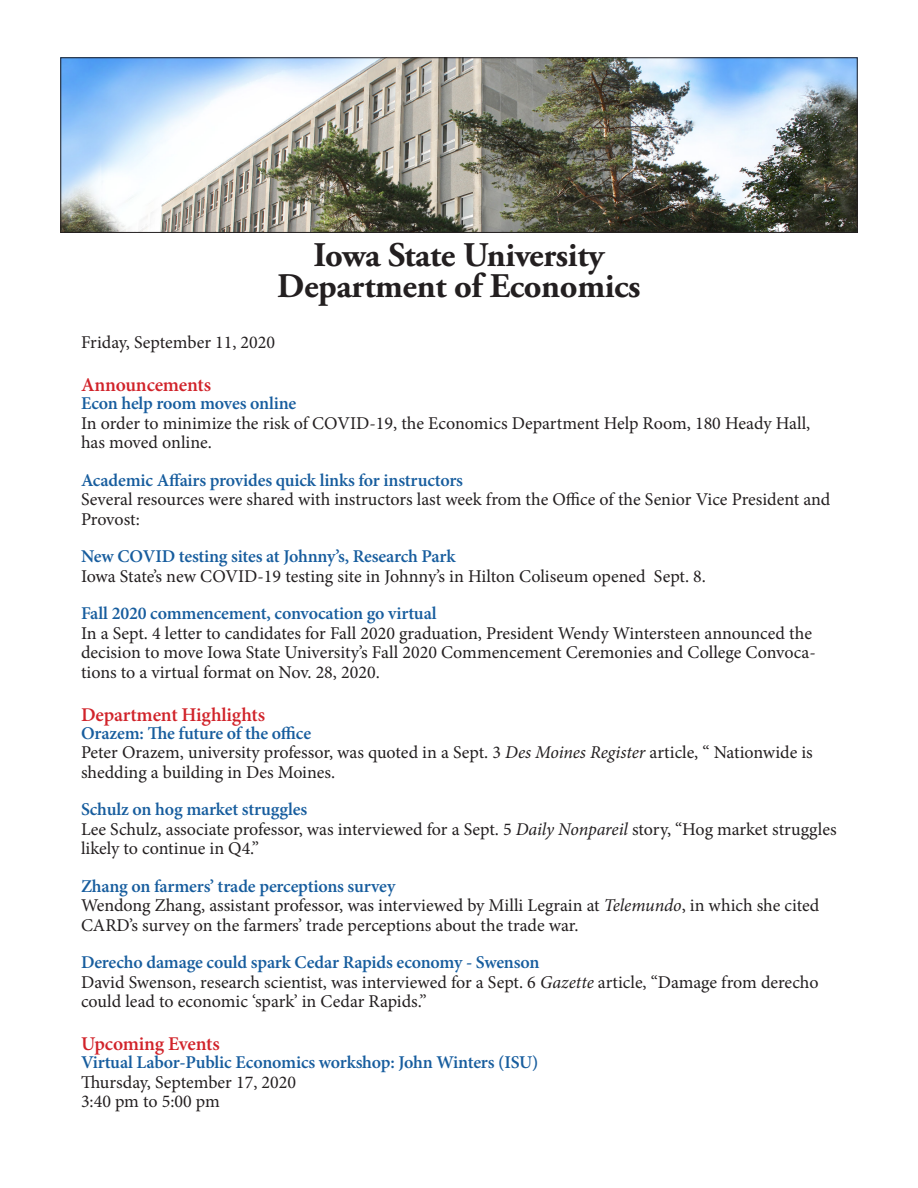
<style>
.page{position:relative;width:918px;height:1188px;background:#fff}
.page>*{position:absolute;margin:0;border:0;box-sizing:border-box;transform-origin:0 0}
.t1{font:700 34.5px "Adobe Garamond Pro";letter-spacing:-.01em;color:#231f20}
.Paragraph{font:600 19.5px "Minion Pro";letter-spacing:-.01em;color:#d1232a}
.Paragraph-2{font:18px/19.5px "Minion Pro";color:#231f20}
.Subtitles{font:600 18px "Minion Pro";letter-spacing:-.01em;color:#175d9e}
.s1{font-style:italic}
</style>
<div class="page">
<img style="left:62px;top:59px;width:794px;height:172px">
<div style="left:60px;top:57px;width:798px;height:176px;border:1px solid #231f20"></div>
<p class="t1" style="left:314px;top:235px;width:292px">Iowa State University</p>
<p class="t1" style="left:277px;top:266px;width:365px">Department of Economics</p>
<p class="Paragraph-2" style="left:81px;top:333px;width:196px">Friday, September 11, 2020</p>
<p class="Paragraph" style="left:81px;top:372px;width:132px">Announcements</p>
<p class="Subtitles" style="left:81px;top:391px;width:217px">Econ help room moves online</p>
<p class="Paragraph-2" style="left:81px;top:413px;width:731px">In order to minimize the risk of COVID-19, the Economics Department Help Room, 180 Heady Hall, has moved online.</p>
<p class="Subtitles" style="left:81px;top:468px;width:384px">Academic Affairs provides quick links for instructors</p>
<p class="Paragraph-2" style="left:81px;top:490px;width:751px">Several resources were shared with instructors last week from the Office of the Senior Vice President and<br>Provost:</p>
<p class="Subtitles" style="left:81px;top:544px;width:376px">New COVID testing sites at Johnny’s, Research Park</p>
<p class="Paragraph-2" style="left:81px;top:566px;width:627px">Iowa State’s new COVID-19 testing site in Johnny’s in Hilton Coliseum opened Sept. 8.</p>
<p class="Subtitles" style="left:81px;top:601px;width:357px">Fall 2020 commencement, convocation go virtual</p>
<p class="Paragraph-2" style="left:81px;top:623px;width:736px">In a Sept. 4 letter to candidates for Fall 2020 graduation, President Wendy Wintersteen announced the decision to move Iowa State University’s Fall 2020 Commencement Ceremonies and College Convoca&shy;tions to a virtual format on Nov. 28, 2020.</p>
<p class="Paragraph" style="left:81px;top:701px;width:186px">Department Highlights</p>
<p class="Subtitles" style="left:81px;top:720px;width:232px">Orazem: The future of the office</p>
<p class="Paragraph-2" style="left:81px;top:743px;width:733px">Peter Orazem, university professor, was quoted in a Sept. 3 <span class="s1">Des Moines Register</span> article, “ Nationwide is shedding a building in Des Moines.</p>
<p class="Subtitles" style="left:81px;top:797px;width:228px">Schulz on hog market struggles</p>
<p class="Paragraph-2" style="left:81px;top:819px;width:757px">Lee Schulz, associate professor, was interviewed for a Sept. 5 <span class="s1">Daily Nonpareil</span> story, “Hog market struggles likely to continue in Q4.”</p>
<p class="Subtitles" style="left:81px;top:873px;width:316px">Zhang on farmers’ trade perceptions survey</p>
<p class="Paragraph-2" style="left:81px;top:896px;width:740px">Wendong Zhang, assistant professor, was interviewed by Milli Legrain at <span class="s1">Telemundo</span>, in which she cited<br>CARD’s survey on the farmers’ trade perceptions about the trade war.</p>
<p class="Subtitles" style="left:81px;top:950px;width:460px">Derecho damage could spark Cedar Rapids economy - Swenson</p>
<p class="Paragraph-2" style="left:81px;top:972px;width:739px">David Swenson, research scientist, was interviewed for a Sept. 6 <span class="s1">Gazette</span> article, “Damage from derecho could lead to economic ‘spark’ in Cedar Rapids.”</p>
<p class="Paragraph" style="left:81px;top:1030px;width:140px">Upcoming Events</p>
<p class="Subtitles" style="left:81px;top:1050px;width:459px">Virtual Labor-Public Economics workshop: John Winters (ISU)</p>
<p class="Paragraph-2" style="left:81px;top:1072px;width:217px">Thursday, September 17, 2020</p>
<p class="Paragraph-2" style="left:81px;top:1092px;width:140px">3:40 pm to 5:00 pm</p>
</div>
